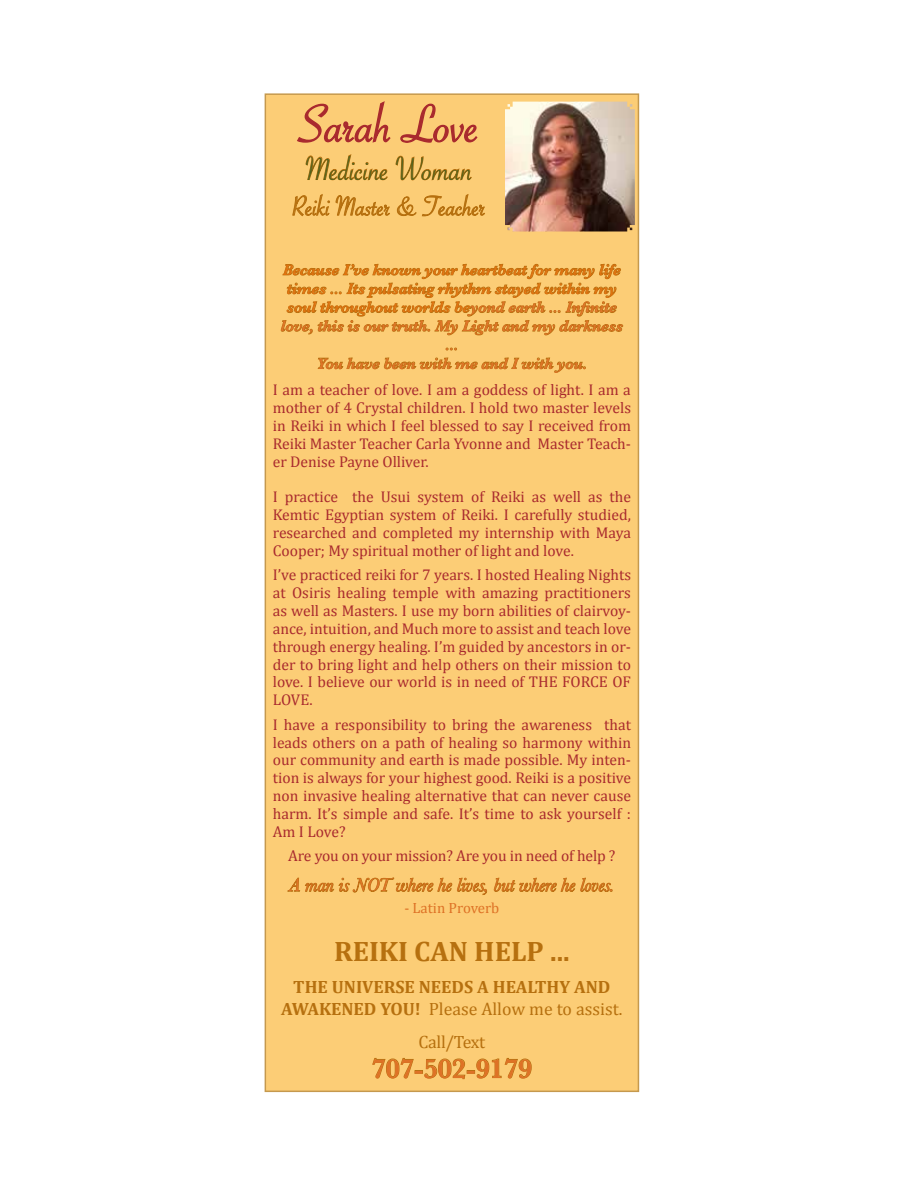
<style>
.page{position:relative;width:918px;height:1188px;background:#fff}
.page>*{position:absolute;margin:0;border:0;box-sizing:border-box;transform-origin:0 0}
.t1{font:56.55px "Savoye Let Plain";color:#a92a2e}
.t2{font:35.7px "Savoye Let Plain";color:#51601a}
.t3{font:700 28.2px "Cambria";color:#b6700f}
.t4{font:600 28.2px "Baskerville";color:#de7226}
.t5{font:italic 19.35px "Baskerville";color:#de7226}
.t6{font:700 17.85px/21.5px "Cambria";color:#b6700f;text-align:center}
.t7{font:17.85px "Cambria";letter-spacing:-.02em;color:#b6700f}
.t8{font:15.6px/17.9px "Cambria";color:#a92a2e;text-align:justify}
.t9{font:italic 600 15.6px/18.8px "Baskerville";color:#df710e;text-align:center}
.t10{font:14.85px "Cambria";color:#de7226}
.s1{color:#de7226}
.s2{font-weight:400}
</style>
<div class="page">
<div style="left:265px;top:94px;width:373px;height:997px;background:#fccd76"></div>
<svg style="left:297px;top:101px;width:94px;height:42px"></svg>
<svg style="left:400px;top:103px;width:78px;height:40px"></svg>
<svg style="left:305px;top:154px;width:83px;height:27px"></svg>
<svg style="left:395px;top:155px;width:77px;height:26px"></svg>
<svg style="left:292px;top:194px;width:98px;height:22px"></svg>
<svg style="left:397px;top:194px;width:88px;height:23px"></svg>
<svg style="left:281px;top:264px;width:342px;height:72px"></svg>
<svg style="left:445px;top:347px;width:12px;height:4px"></svg>
<svg style="left:318px;top:357px;width:268px;height:16px"></svg>
<svg style="left:287px;top:877px;width:200px;height:18px"></svg>
<svg style="left:494px;top:877px;width:119px;height:15px"></svg>
<svg style="left:372px;top:1058px;width:160px;height:21px"></svg>
<img style="left:505px;top:102px;width:130px;height:130px">
<h1 class="t1" style="left:299px;top:86px;width:182px">Sarah Love</h1>
<h2 class="t2" style="left:305px;top:145px;width:169px">Medicine Woman</h2>
<p class="t9" style="left:281px;top:261px;width:344px">Because I’ve known your heartbeat for many life times ... Its pulsating rhythm stayed within my soul throughout worlds be<span class="s1">yond earth ... Infinite love, this is our truth. My Light and my darkness ...<br>You have been with me and I with you.</span></p>
<p class="t8" style="left:273px;top:381px;width:360px">I am a teacher of love. I am a goddess of light. I am a mother of 4 Crystal children. I hold two master levels in Reiki in which I feel blessed to say I received from Reiki Master Teacher Carla Yvonne and Master Teach&shy;er Denise Payne Olliver.</p>
<p class="t8" style="left:273px;top:488px;width:360px">I practice the Usui system of Reiki as well as the Kemtic Egyptian system of Reiki. I carefully studied, researched and completed my internship with Maya Cooper; My spiritual mother of light and love.</p>
<p class="t8" style="left:273px;top:566px;width:360px">I’ve practiced reiki for 7 years. I hosted Healing Nights at Osiris healing temple with amazing practitioners as well as Masters. I use my born abilities of clairvoy&shy;ance, intuition, and Much more to assist and teach love through energy healing. I’m guided by ancestors in or&shy;der to bring light and help others on their mission to love. I believe our world is in need of THE FORCE OF LOVE.</p>
<p class="t8" style="left:273px;top:715px;width:360px">I have a responsibility to bring the awareness that leads others on a path of healing so harmony within our community and earth is made possible. My inten&shy;tion is always for your highest good. Reiki is a positive non invasive healing alternative that can never cause harm. It’s simple and safe. It’s time to ask yourself :<br>Am I Love?</p>
<p class="t8" style="left:288px;top:847px;width:329px">Are you on your mission? Are you in need of help ?</p>
<p class="t5" style="left:289px;top:872px;width:327px">A man is NOT where he lives, but where he loves.</p>
<p class="t10" style="left:404px;top:899px;width:96px">- Latin Proverb</p>
<h3 class="t3" style="left:334px;top:932px;width:237px">REIKI CAN HELP ...</h3>
<p class="t6" style="left:281px;top:976px;width:343px">THE UNIVERSE NEEDS A HEALTHY AND<br>AWAKENED YOU! <span class="s2">Please Allow me to assist.</span></p>
<p class="t7" style="left:419px;top:1031px;width:68px">Call/Text</p>
<h3 class="t4" style="left:372px;top:1049px;width:162px">707-502-9179</h3>
</div>
